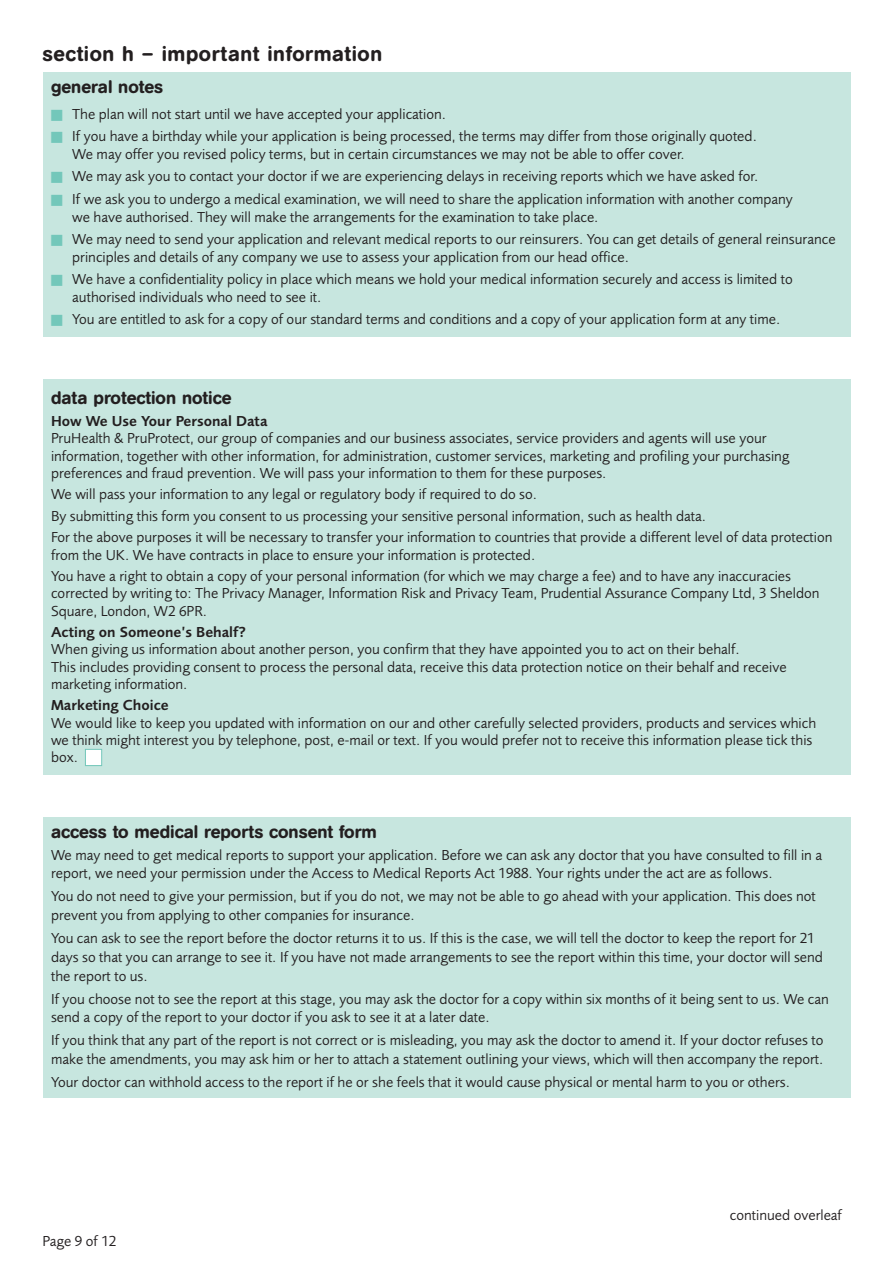
<style>
.page{position:relative;width:893px;height:1263px;background:#fff}
.page>*{position:absolute;margin:0;border:0;box-sizing:border-box;transform-origin:0 0}
.t1{font:500 21px "AG Book Rounded";letter-spacing:.03em;color:#231f20}
.t2{font:500 18px "AG Book Rounded";color:#231f20}
.t3{font:15px/17.2px "Pru Sans";color:#231f20}
.t4{font:600 15px "Pru Sans";color:#231f20}
.s1{color:#73c7ba}
</style>
<div class="page">
<div style="left:43px;top:817px;width:807px;height:281px;background:#c7e6df"></div>
<div style="left:43px;top:72px;width:807px;height:265px;background:#c7e6df"></div>
<div style="left:43px;top:379px;width:807px;height:396px;background:#c7e6df"></div>
<div style="left:86px;top:750px;width:15px;height:15px;background:#fff"></div>
<div style="left:85px;top:749px;width:17px;height:17px;border:1px solid #73c7ba"></div>
<h1 class="t1" style="left:43px;top:46px;width:341px">section h – important information</h1>
<p class="t2" style="left:51px;top:81px;width:114px">general notes</p>
<p class="t3" style="left:51px;top:107px;width:397px"><span class="s1">■</span> The plan will not start until we have accepted your application.</p>
<p class="t3" style="left:72px;top:129px;width:686px;line-height:18px;text-indent:-21px"><span class="s1">■</span> If you have a birthday while your application is being processed, the terms may differ from those originally quoted.<br>We may offer you revised policy terms, but in certain circumstances we may not be able to offer cover.</p>
<p class="t3" style="left:51px;top:169px;width:709px"><span class="s1">■</span> We may ask you to contact your doctor if we are experiencing delays in receiving reports which we have asked for.</p>
<p class="t3" style="left:72px;top:191px;width:722px;line-height:18px;text-indent:-21px"><span class="s1">■</span> If we ask you to undergo a medical examination, we will need to share the application information with another company we have authorised. They will make the arrangements for the examination to take place.</p>
<p class="t3" style="left:72px;top:231px;width:765px;line-height:18px;text-indent:-21px"><span class="s1">■</span> We may need to send your application and relevant medical reports to our reinsurers. You can get details of general reinsurance principles and details of any company we use to assess your application from our head office.</p>
<p class="t3" style="left:72px;top:272px;width:722px;line-height:18px;text-indent:-21px"><span class="s1">■</span> We have a confidentiality policy in place which means we hold your medical information securely and access is limited to authorised individuals who need to see it.</p>
<p class="t3" style="left:51px;top:312px;width:731px"><span class="s1">■</span> You are entitled to ask for a copy of our standard terms and conditions and a copy of your application form at any time.</p>
<p class="t2" style="left:51px;top:392px;width:182px">data protection notice</p>
<p class="t4" style="left:51px;top:415px;width:218px">How We Use Your Personal Data</p>
<p class="t3" style="left:51px;top:431px;width:740px">PruHealth &amp; PruProtect, our group of companies and our business associates, service providers and agents will use your information, together with other information, for administration, customer services, marketing and profiling your purchasing preferences and fraud prevention. We will pass your information to them for these purposes.</p>
<p class="t3" style="left:51px;top:485px;width:783px;line-height:21.5px">We will pass your information to any legal or regulatory body if required to do so.<br>By submitting this form you consent to us processing your sensitive personal information, such as health data.<br>For the above purposes it will be necessary to transfer your information to countries that provide a different level of data protection</p>
<p class="t3" style="left:51px;top:545px;width:742px;line-height:21.5px">from the UK. We have contracts in place to ensure your information is protected.<br>You have a right to obtain a copy of your personal information (for which we may charge a fee) and to have any inaccuracies</p>
<p class="t3" style="left:51px;top:586px;width:770px">corrected by writing to: The Privacy Manager, Information Risk and Privacy Team, Prudential Assurance Company Ltd, 3 Sheldon<br>Square, London, W2 6PR.</p>
<p class="t4" style="left:51px;top:626px;width:196px">Acting on Someone’s Behalf?</p>
<p class="t3" style="left:51px;top:642px;width:737px">When giving us information about another person, you confirm that they have appointed you to act on their behalf.<br>This includes providing consent to process the personal data, receive this data protection notice on their behalf and receive marketing information.</p>
<p class="t4" style="left:51px;top:700px;width:119px">Marketing Choice</p>
<p class="t3" style="left:51px;top:715px;width:767px">We would like to keep you updated with information on our and other carefully selected providers, products and services which we think might interest you by telephone, post, e-mail or text. If you would prefer not to receive this information please tick this box.</p>
<p class="t2" style="left:51px;top:825px;width:327px">access to medical reports consent form</p>
<p class="t3" style="left:51px;top:847px;width:772px;line-height:18.8px">We may need to get medical reports to support your application. Before we can ask any doctor that you have consulted to fill in a report, we need your permission under the Access to Medical Reports Act 1988. Your rights under the act are as follows.</p>
<p class="t3" style="left:51px;top:888px;width:766px;line-height:18.8px">You do not need to give your permission, but if you do not, we may not be able to go ahead with your application. This does not prevent you from applying to other companies for insurance.</p>
<p class="t3" style="left:51px;top:930px;width:773px;line-height:18.8px">You can ask to see the report before the doctor returns it to us. If this is the case, we will tell the doctor to keep the report for 21 days so that you can arrange to see it. If you have not made arrangements to see the report within this time, your doctor will send the report to us.</p>
<p class="t3" style="left:51px;top:991px;width:779px;line-height:18.8px">If you choose not to see the report at this stage, you may ask the doctor for a copy within six months of it being sent to us. We can send a copy of the report to your doctor if you ask to see it at a later date.</p>
<p class="t3" style="left:51px;top:1032px;width:774px;line-height:18.8px">If you think that any part of the report is not correct or is misleading, you may ask the doctor to amend it. If your doctor refuses to make the amendments, you may ask him or her to attach a statement outlining your views, which will then accompany the report.</p>
<p class="t3" style="left:51px;top:1075px;width:740px">Your doctor can withhold access to the report if he or she feels that it would cause physical or mental harm to you or others.</p>
<p class="t3" style="left:43px;top:1233px;width:75px">Page 9 of 12</p>
<p class="t3" style="left:730px;top:1208px;width:114px">continued overleaf</p>
</div>
